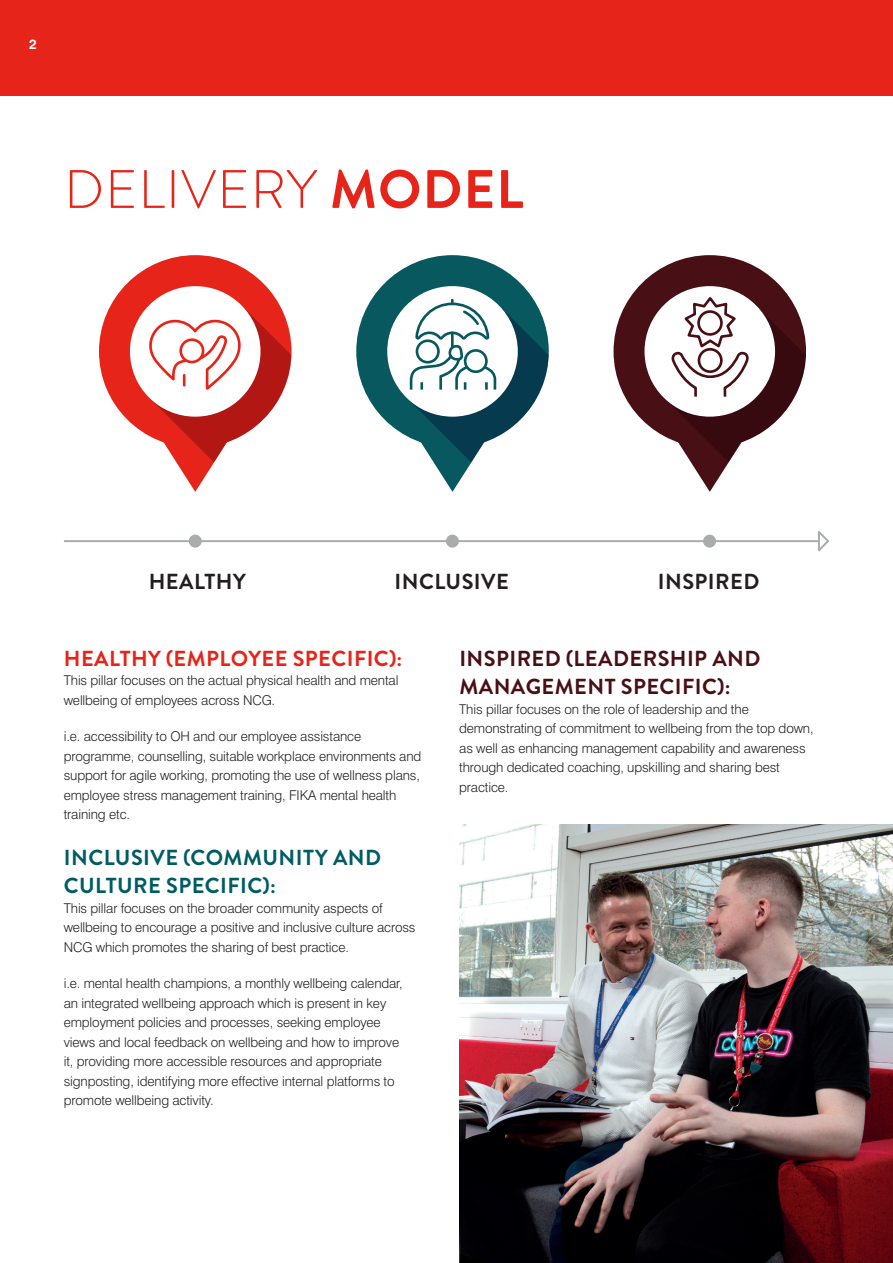
<style>
.page{position:relative;width:893px;height:1263px;background:#fff}
.page>*{position:absolute;margin:0;border:0;box-sizing:border-box;transform-origin:0 0}
.t1{font:300 54px "Brandon Grotesque";letter-spacing:.02em;color:#e72419}
.Text_01{font:700 21.75px/28.5px "Brandon Grotesque";letter-spacing:.02em;color:#480f14}
.Text_01-2{font:700 21.75px/28.5px "Brandon Grotesque";letter-spacing:.02em;color:#005c63}
.Text_01-3{font:700 21.75px "Brandon Grotesque";letter-spacing:.02em;color:#e72419}
.t2{font:700 21.75px "Brandon Grotesque";letter-spacing:.02em;color:#231f20}
.Text_01-4{font:300 13.5px/19.5px "Swiss 721 BT";letter-spacing:-.01em;color:#231f20}
.Text_Header_01{font:700 13.5px "Swiss 721 BT";color:#fff}
.s1{font-weight:700}
</style>
<div class="page">
<div style="left:0;top:0;width:893px;height:96px;background:#e72419"></div>
<div style="left:99px;top:255px;width:192px;height:193px;background:#e72419;border-radius:50%"></div>
<div style="left:130px;top:286px;width:130px;height:131px;background:#fff;border-radius:50%"></div>
<div style="left:356px;top:255px;width:193px;height:193px;background:#085860;border-radius:50%"></div>
<div style="left:614px;top:255px;width:192px;height:193px;background:#481014;border-radius:50%"></div>
<div style="left:387px;top:286px;width:131px;height:131px;background:#fff;border-radius:50%"></div>
<div style="left:644px;top:286px;width:131px;height:131px;background:#fff;border-radius:50%"></div>
<svg style="left:64px;top:531px;width:765px;height:20px"></svg>
<svg style="left:402px;top:300px;width:147px;height:192px"></svg>
<svg style="left:659px;top:294px;width:147px;height:198px"></svg>
<svg style="left:140px;top:305px;width:151px;height:187px"></svg>
<img style="left:459px;top:825px;width:434px;height:438px">
<p class="Text_Header_01" style="left:29px;top:36px;width:9px">2</p>
<p class="t1" style="left:64px;top:152px;width:461px">DELIVERY <span class="s1">MODEL</span></p>
<p class="t2" style="left:149px;top:567px;width:98px">HEALTHY</p>
<p class="t2" style="left:395px;top:567px;width:116px">INCLUSIVE</p>
<p class="t2" style="left:658px;top:567px;width:103px">INSPIRED</p>
<p class="Text_01-3" style="left:64px;top:643px;width:340px">HEALTHY (EMPLOYEE SPECIFIC):</p>
<p class="Text_01-4" style="left:64px;top:671px;width:336px">This pillar focuses on the actual physical health and mental wellbeing of employees across NCG.</p>
<p class="Text_01-4" style="left:64px;top:727px;width:359px">i.e. accessibility to OH and our employee assistance programme, counselling, suitable workplace environments and support for agile working, promoting the use of wellness plans, employee stress management training, FIKA mental health training etc.</p>
<p class="Text_01-2" style="left:64px;top:843px;width:319px">INCLUSIVE (COMMUNITY AND<br>CULTURE SPECIFIC):</p>
<p class="Text_01-4" style="left:64px;top:898px;width:353px">This pillar focuses on the broader community aspects of wellbeing to encourage a positive and inclusive culture across<br>NCG which promotes the sharing of best practice.</p>
<p class="Text_01-4" style="left:64px;top:974px;width:340px">i.e. mental health champions, a monthly wellbeing calendar, an integrated wellbeing approach which is present in key employment policies and processes, seeking employee views and local feedback on wellbeing and how to improve it, providing more accessible resources and appropriate signposting, identifying more effective internal platforms to promote wellbeing activity.</p>
<p class="Text_01" style="left:459px;top:644px;width:303px">INSPIRED (LEADERSHIP AND<br>MANAGEMENT SPECIFIC):</p>
<p class="Text_01-4" style="left:459px;top:699px;width:356px">This pillar focuses on the role of leadership and the demonstrating of commitment to wellbeing from the top down, as well as enhancing management capability and awareness through dedicated coaching, upskilling and sharing best practice.</p>
</div>
